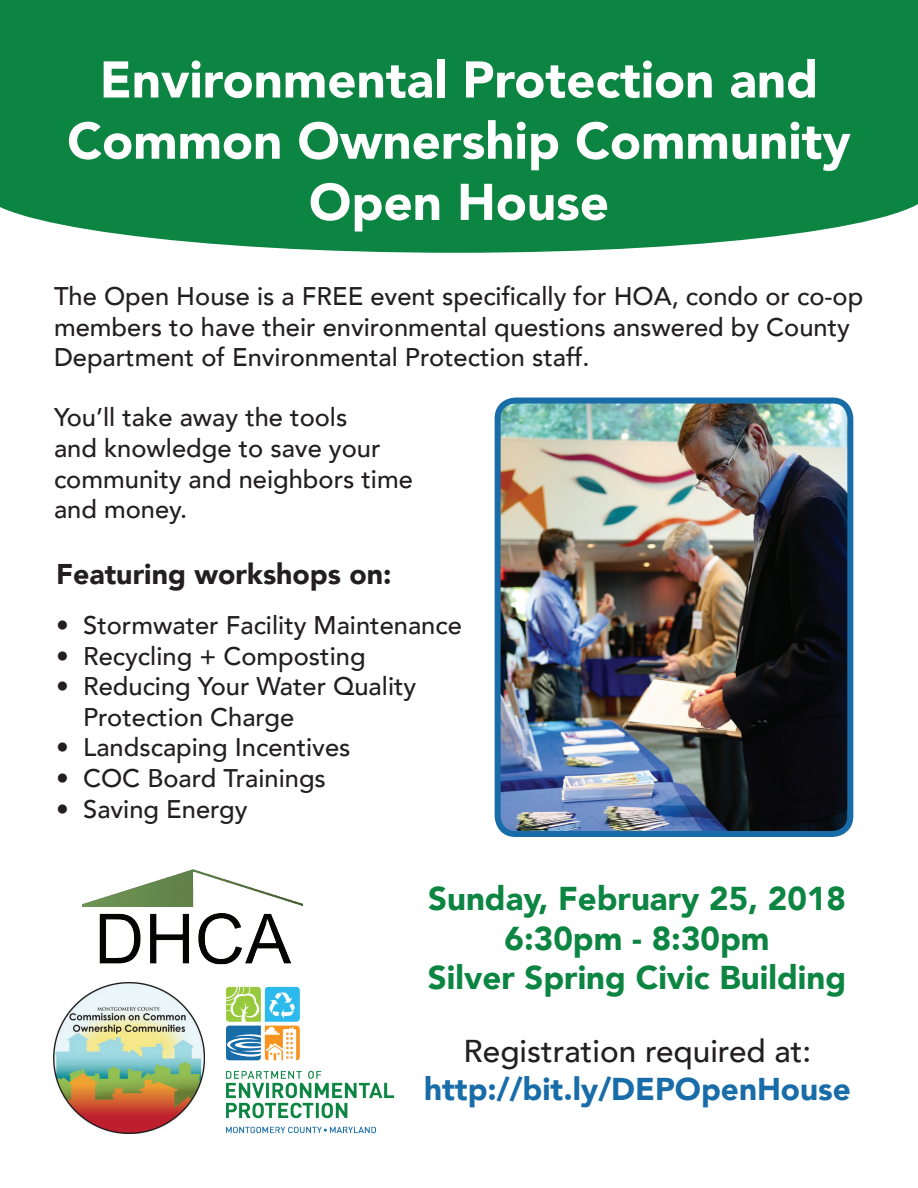
<style>
.page{position:relative;width:918px;height:1188px;background:#fff}
.page>*{position:absolute;margin:0;border:0;box-sizing:border-box;transform-origin:0 0}
.t1{font:900 51px/61.2px "Avenir";color:#fff;text-align:center}
.t2{font:900 33px/39.6px "Avenir";color:#0c8542;text-align:center}
.t3{font:900 31.5px "Avenir";color:#186ca8}
.t4{font:500 31.5px "Avenir";color:#231f20}
.t5{font:900 28.5px "Avenir";color:#231f20}
.t6{font:500 25.5px/30.6px "Avenir";color:#231f20}
</style>
<div class="page">
<svg style="left:0;top:192px;width:918px;height:61px;fill:#0c8542"></svg>
<div style="left:0;top:0;width:918px;height:192px;background:#0c8542"></div>
<img style="left:54px;top:982px;width:151px;height:151px">
<img style="left:226px;top:986px;width:169px;height:148px">
<img style="left:502px;top:405px;width:344px;height:425px">
<div style="left:495px;top:398px;width:358px;height:439px;border:6px solid #186ca8;border-radius:18px"></div>
<img style="left:82px;top:869px;width:220px;height:96px">
<h1 class="t1" style="left:67px;top:48px;width:785px">Environmental Protection and<br>Common Ownership Community<br>Open House</h1>
<p class="t6" style="left:54px;top:280px;width:811px">The Open House is a FREE event specifically for HOA, condo or co-op members to have their environmental questions answered by County<br>Department of Environmental Protection staff.</p>
<p class="t6" style="left:54px;top:401px;width:360px">You’ll take away the tools<br>and knowledge to save your community and neighbors time and money.</p>
<p class="t5" style="left:56px;top:549px;width:337px">Featuring workshops on:</p>
<p class="t6" style="left:56px;top:608px;width:407px">• Stormwater Facility Maintenance</p>
<p class="t6" style="left:56px;top:639px;width:311px">• Recycling + Composting</p>
<p class="t6" style="left:83px;top:670px;width:335px;text-indent:-27px">• Reducing Your Water Quality<br>Protection Charge</p>
<p class="t6" style="left:56px;top:731px;width:296px">• Landscaping Incentives</p>
<p class="t6" style="left:56px;top:761px;width:271px">• COC Board Trainings</p>
<p class="t6" style="left:56px;top:792px;width:193px">• Saving Energy</p>
<p class="t2" style="left:428px;top:878px;width:420px">Sunday, February 25, 2018<br>6:30pm - 8:30pm<br>Silver Spring Civic Building</p>
<p class="t4" style="left:464px;top:1024px;width:349px">Registration required at:</p>
<p class="t3" style="left:424px;top:1062px;width:428px">http://bit.ly/DEPOpenHouse</p>
</div>
